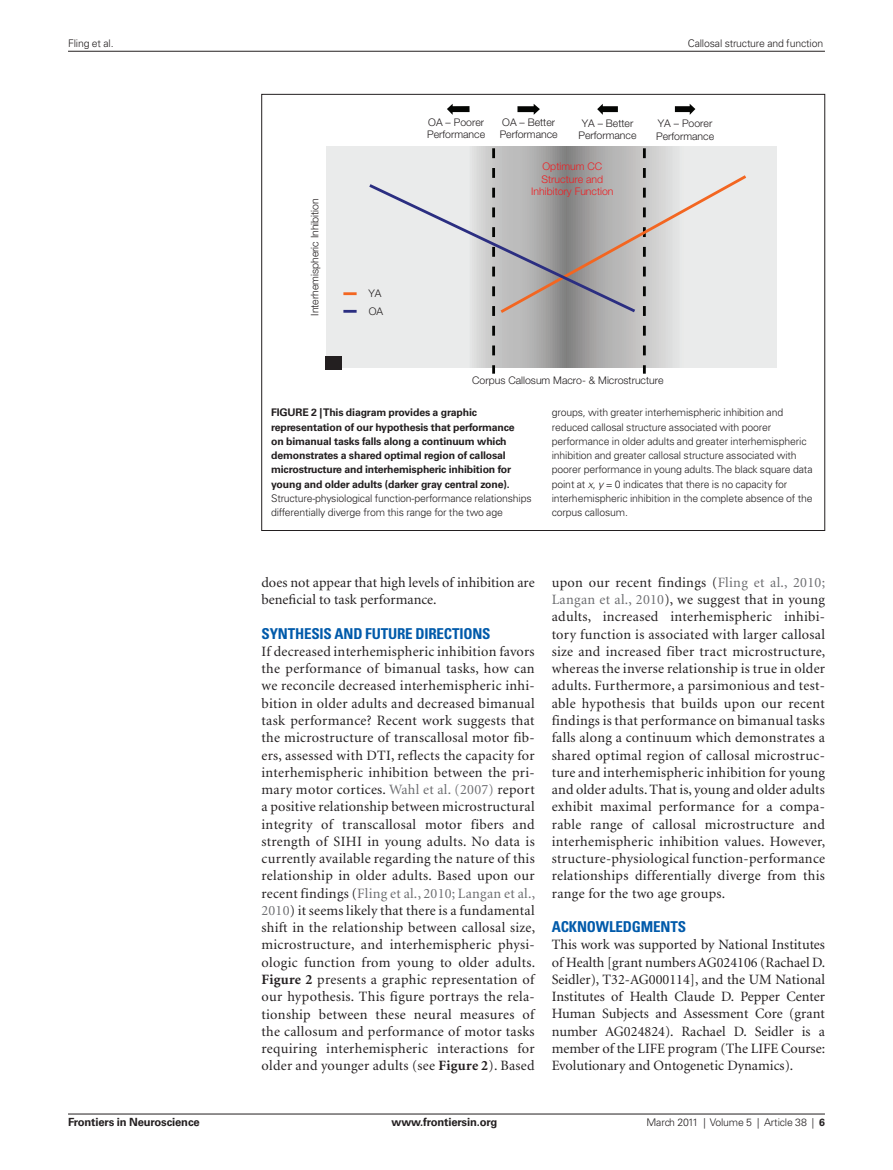
<style>
.page{position:relative;width:893px;height:1170px;background:#fff}
.page>*{position:absolute;margin:0;border:0;box-sizing:border-box;transform-origin:0 0}
.t1{font:700 condensed 15px "Univers";letter-spacing:-.01em;color:#015aaa}
.t2{font:14.25px/17.2px "Minion";letter-spacing:.005em;color:#231f20;text-align:justify}
.t3{font:700 11.25px "Univers";letter-spacing:-.015em;color:#231f20}
.t4{font:300 10.5px/14.2px "Univers";letter-spacing:-.015em;color:#231f20}
.t5{font:700 10.5px/14.2px "Univers";letter-spacing:-.015em;color:#231f20}
.t6{font:300 10.5px/12.6px "Helvetica Neue";color:#231f20}
.t7{font:300 10.5px/12.6px "Helvetica Neue";color:#ee1f23;text-align:center}
.s1{font-style:italic}
.s2{color:#6c6d70}
.s3{font-weight:700}
</style>
<div class="page">
<hr style="left:68px;top:51px;width:757px;height:1px;background:#231f20">
<hr style="left:68px;top:1113px;width:757px;height:1px;background:#231f20">
<div style="left:327px;top:147px;width:450px;height:220px;background:#eaebeb"></div>
<svg style="left:341px;top:148px;width:408px;height:225px"></svg>
<hr style="left:343px;top:292px;width:14px;height:3px;background:#f36621">
<div style="left:325px;top:355px;width:17px;height:14px;background:#231f20"></div>
<svg style="left:675px;top:104px;width:20px;height:11px"></svg>
<svg style="left:597px;top:104px;width:21px;height:11px"></svg>
<svg style="left:517px;top:104px;width:23px;height:11px"></svg>
<svg style="left:447px;top:104px;width:23px;height:11px"></svg>
<p class="t4" style="left:68px;top:36px;width:47px">Fling et al.</p>
<p class="t4" style="left:688px;top:36px;width:137px">Callosal structure and function</p>
<p class="t6" style="left:308px;top:316px;width:119px;rotate:-90deg">Interhemispheric Inhibition</p>
<p class="t6" style="left:368px;top:287px;width:15px">YA</p>
<p class="t6" style="left:369px;top:304px;width:16px">OA</p>
<p class="t6" style="left:427px;top:116px;width:59px">OA – Poorer<br>Performance</p>
<p class="t6" style="left:500px;top:116px;width:59px">OA – Better<br>Performance</p>
<p class="t6" style="left:579px;top:116px;width:59px;text-align:center">YA – Better<br>Performance</p>
<p class="t6" style="left:656px;top:117px;width:59px">YA – Poorer<br>Performance</p>
<p class="t7" style="left:531px;top:160px;width:84px">Optimum CC<br>Structure and<br>Inhibitory Function</p>
<p class="t6" style="left:472px;top:374px;width:193px">Corpus Callosum Macro- &amp; Microstructure</p>
<p class="t5" style="left:271px;top:405px;width:245px">Figure 2 | This diagram provides a graphic representation of our hypothesis that performance on bimanual tasks falls along a continuum which demonstrates a shared optimal region of callosal microstructure and interhemispheric inhibition for young and older adults (darker gray central zone).</p>
<p class="t4" style="left:271px;top:491px;width:262px">Structure-physiological function-performance relationships differentially diverge from this range for the two age</p>
<p class="t4" style="left:552px;top:405px;width:262px">groups, with greater interhemispheric inhibition and reduced callosal structure associated with poorer performance in older adults and greater interhemispheric inhibition and greater callosal structure associated with poorer performance in young adults. The black square data point at <span class="s1">x</span>, <span class="s1">y</span> = 0 indicates that there is no capacity for interhemispheric inhibition in the complete absence of the corpus callosum.</p>
<p class="t2" style="left:261px;top:574px;width:275px">does not appear that high levels of inhibition are beneficial to task performance.</p>
<p class="t1" style="left:261px;top:624px;width:231px">SYNTHESIS AND FUTURE DIRECTIONS</p>
<p class="t2" style="left:261px;top:643px;width:275px">If decreased interhemispheric inhibition favors the performance of bimanual tasks, how can we reconcile decreased interhemispheric inhi&shy;bition in older adults and decreased bimanual task performance? Recent work suggests that the microstructure of transcallosal motor fib&shy;ers, assessed with DTI, reflects the capacity for interhemispheric inhibition between the pri&shy;mary motor cortices. <span class="s2">Wahl et al. (2007)</span> report a positive relationship between microstructural integrity of transcallosal motor fibers and strength of SIHI in young adults. No data is currently available regarding the nature of this relationship in older adults. Based upon our recent findings (<span class="s2">Fling et al., 2010; Langan et al., 2010</span>) it seems likely that there is a fundamental shift in the relationship between callosal size, microstructure, and interhemispheric physi&shy;ologic function from young to older adults.<br><span class="s3">Figure 2</span> presents a graphic representation of our hypothesis. This figure portrays the rela&shy;tionship between these neural measures of the callosum and performance of motor tasks requiring interhemispheric interactions for older and younger adults (see <span class="s3">Figure 2</span>). Based</p>
<p class="t2" style="left:552px;top:574px;width:275px">upon our recent findings (<span class="s2">Fling et al., 2010; Langan et al., 2010</span>), we suggest that in young adults, increased interhemispheric inhibi&shy;tory function is associated with larger callosal size and increased fiber tract microstructure, whereas the inverse relationship is true in older adults. Furthermore, a parsimonious and test&shy;able hypothesis that builds upon our recent findings is that performance on bimanual tasks falls along a continuum which demonstrates a shared optimal region of callosal microstruc&shy;ture and interhemispheric inhibition for young and older adults. That is, young and older adults exhibit maximal performance for a compa&shy;rable range of callosal microstructure and interhemispheric inhibition values. However, structure-physiological function-performance relationships differentially diverge from this range for the two age groups.</p>
<p class="t1" style="left:552px;top:917px;width:136px">ACKNOWLEDGMENTS</p>
<p class="t2" style="left:552px;top:936px;width:275px">This work was supported by National Institutes of Health [grant numbers AG024106 (Rachael D.<br>Seidler), T32-AG000114], and the UM National Institutes of Health Claude D. Pepper Center Human Subjects and Assessment Core (grant number AG024824). Rachael D. Seidler is a member of the LIFE program (The LIFE Course:<br>Evolutionary and Ontogenetic Dynamics).</p>
<p class="t3" style="left:68px;top:1115px;width:133px">Frontiers in Neuroscience</p>
<p class="t3" style="left:392px;top:1115px;width:107px">www.frontiersin.org</p>
<p class="t4" style="left:646px;top:1115px;width:180px">March 2011 | Volume 5 | Article 38 | <span class="s3">6</span></p>
</div>
